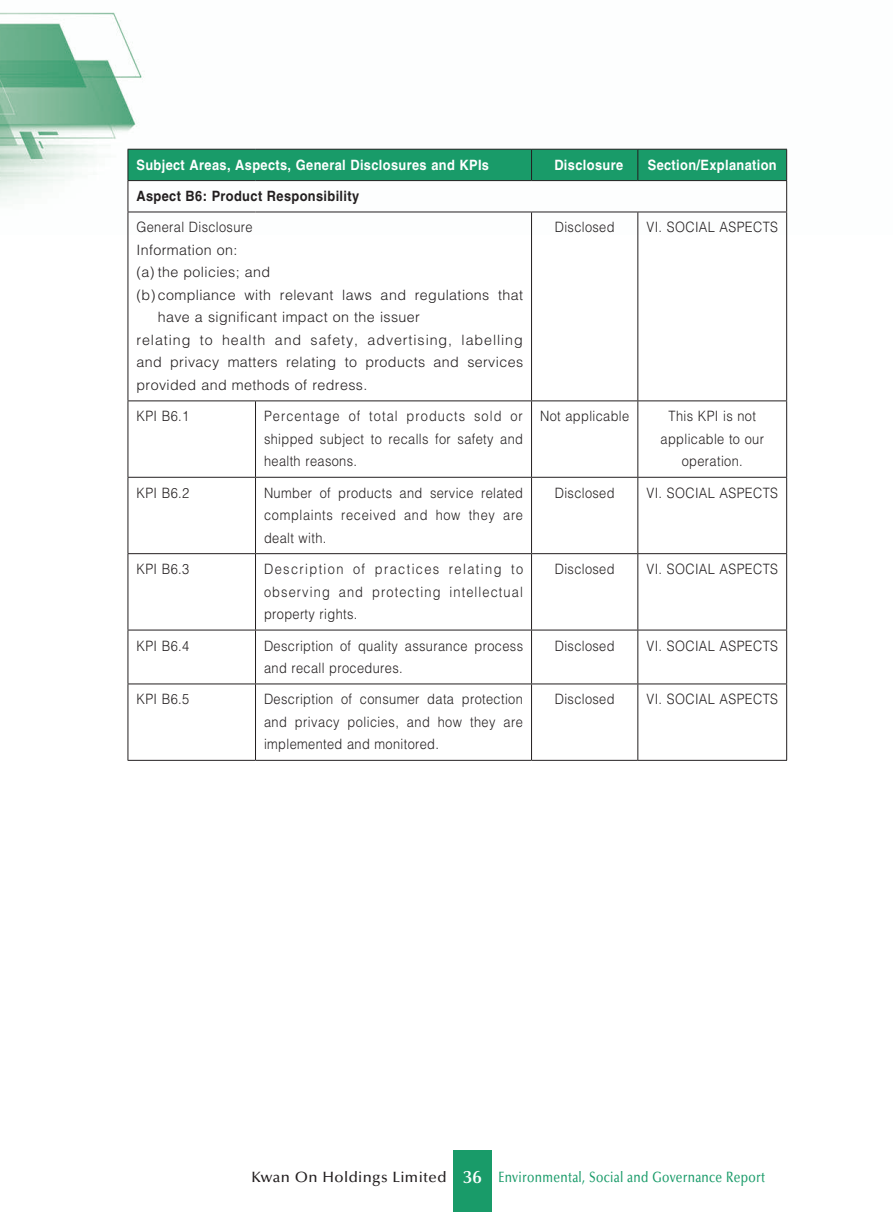
<style>
.page{position:relative;width:893px;height:1212px;background:#fff}
.page>*{position:absolute;margin:0;border:0;box-sizing:border-box;transform-origin:0 0}
.t1{font:500 15px "Optima LT Std";letter-spacing:.025em;color:#199b69;scale:.8 1}
.t2{font:300 14.25px/22.5px "Helvetica LT Std";letter-spacing:.03em;color:#231f20;text-align:justify;scale:.9 1}
.t3{font:300 14.25px "Helvetica LT Std";letter-spacing:.03em;color:#231f20}
.t4{font:700 14.25px "Helvetica LT Std";letter-spacing:.03em;color:#fff;scale:.9 1}
.t5{font:300 14.25px "Helvetica LT Std";letter-spacing:.065em;color:#231f20}
.t6{font:700 14.25px "Helvetica LT Std";letter-spacing:.03em;color:#231f20;scale:.9 1}
.s1{color:#231f20}
.s2{font-weight:600;font-size:18px;color:#fff}
</style>
<div class="page">
<div style="left:453px;top:1150px;width:39px;height:62px;background:#199b69"></div>
<img style="left:0;top:12px;width:788px;height:222px">
<div style="left:129px;top:150px;width:657px;height:30px;background:#199b69"></div>
<hr style="left:128px;top:149px;width:127px;height:1px;background:#231f20">
<hr style="left:128px;top:150px;width:1px;height:30px;background:#231f20">
<hr style="left:255px;top:149px;width:276px;height:1px;background:#231f20">
<hr style="left:531px;top:149px;width:107px;height:1px;background:#231f20">
<hr style="left:531px;top:150px;width:1px;height:30px;background:#231f20">
<hr style="left:638px;top:149px;width:149px;height:1px;background:#231f20">
<hr style="left:637px;top:150px;width:1px;height:30px;background:#231f20">
<hr style="left:786px;top:150px;width:1px;height:30px;background:#231f20">
<hr style="left:128px;top:180px;width:127px;height:1px;background:#231f20">
<hr style="left:255px;top:180px;width:276px;height:1px;background:#231f20">
<hr style="left:531px;top:180px;width:107px;height:1px;background:#231f20">
<hr style="left:638px;top:180px;width:149px;height:1px;background:#231f20">
<hr style="left:637px;top:212px;width:1px;height:188px;background:#231f20">
<hr style="left:786px;top:212px;width:1px;height:188px;background:#231f20">
<hr style="left:128px;top:401px;width:1px;height:76px;background:#231f20">
<hr style="left:255px;top:401px;width:1px;height:76px;background:#231f20">
<hr style="left:531px;top:400px;width:107px;height:1px;background:#231f20">
<hr style="left:531px;top:401px;width:1px;height:76px;background:#231f20">
<hr style="left:638px;top:400px;width:149px;height:1px;background:#231f20">
<hr style="left:637px;top:401px;width:1px;height:76px;background:#231f20">
<hr style="left:786px;top:401px;width:1px;height:76px;background:#231f20">
<hr style="left:128px;top:478px;width:1px;height:75px;background:#231f20">
<hr style="left:255px;top:478px;width:1px;height:75px;background:#231f20">
<hr style="left:531px;top:477px;width:107px;height:1px;background:#231f20">
<hr style="left:531px;top:478px;width:1px;height:75px;background:#231f20">
<hr style="left:638px;top:477px;width:149px;height:1px;background:#231f20">
<hr style="left:637px;top:478px;width:1px;height:75px;background:#231f20">
<hr style="left:786px;top:478px;width:1px;height:75px;background:#231f20">
<hr style="left:128px;top:554px;width:1px;height:76px;background:#231f20">
<hr style="left:255px;top:554px;width:1px;height:76px;background:#231f20">
<hr style="left:531px;top:553px;width:107px;height:1px;background:#231f20">
<hr style="left:531px;top:554px;width:1px;height:76px;background:#231f20">
<hr style="left:638px;top:553px;width:149px;height:1px;background:#231f20">
<hr style="left:637px;top:554px;width:1px;height:76px;background:#231f20">
<hr style="left:786px;top:554px;width:1px;height:76px;background:#231f20">
<hr style="left:128px;top:630px;width:1px;height:53px;background:#231f20">
<hr style="left:255px;top:630px;width:1px;height:53px;background:#231f20">
<hr style="left:531px;top:630px;width:107px;height:1px;background:#231f20">
<hr style="left:531px;top:630px;width:1px;height:53px;background:#231f20">
<hr style="left:638px;top:630px;width:149px;height:1px;background:#231f20">
<hr style="left:637px;top:630px;width:1px;height:53px;background:#231f20">
<hr style="left:786px;top:630px;width:1px;height:53px;background:#231f20">
<hr style="left:128px;top:684px;width:1px;height:76px;background:#231f20">
<hr style="left:255px;top:684px;width:1px;height:76px;background:#231f20">
<hr style="left:531px;top:683px;width:107px;height:1px;background:#231f20">
<hr style="left:531px;top:684px;width:1px;height:76px;background:#231f20">
<hr style="left:638px;top:683px;width:149px;height:1px;background:#231f20">
<hr style="left:637px;top:684px;width:1px;height:76px;background:#231f20">
<hr style="left:786px;top:684px;width:1px;height:76px;background:#231f20">
<hr style="left:128px;top:477px;width:127px;height:1px;background:#231f20">
<hr style="left:255px;top:477px;width:276px;height:1px;background:#231f20">
<hr style="left:128px;top:553px;width:127px;height:1px;background:#231f20">
<hr style="left:255px;top:553px;width:276px;height:1px;background:#231f20">
<hr style="left:128px;top:630px;width:127px;height:1px;background:#231f20">
<hr style="left:255px;top:630px;width:276px;height:1px;background:#231f20">
<hr style="left:128px;top:683px;width:127px;height:1px;background:#231f20">
<hr style="left:255px;top:683px;width:276px;height:1px;background:#231f20">
<hr style="left:128px;top:181px;width:1px;height:31px;background:#231f20">
<hr style="left:786px;top:181px;width:1px;height:31px;background:#231f20">
<hr style="left:531px;top:212px;width:107px;height:1px;background:#231f20">
<hr style="left:638px;top:212px;width:149px;height:1px;background:#231f20">
<hr style="left:128px;top:212px;width:127px;height:1px;background:#231f20">
<hr style="left:128px;top:212px;width:1px;height:188px;background:#231f20">
<hr style="left:255px;top:212px;width:276px;height:1px;background:#231f20">
<hr style="left:531px;top:212px;width:1px;height:188px;background:#231f20">
<hr style="left:128px;top:400px;width:127px;height:1px;background:#231f20">
<hr style="left:255px;top:400px;width:276px;height:1px;background:#231f20">
<hr style="left:128px;top:760px;width:127px;height:1px;background:#231f20">
<hr style="left:255px;top:760px;width:276px;height:1px;background:#231f20">
<hr style="left:531px;top:760px;width:107px;height:1px;background:#231f20">
<hr style="left:638px;top:760px;width:149px;height:1px;background:#231f20">
<p class="t4" style="left:136px;top:157px;width:393px">Subject Areas, Aspects, General Disclosures and KPIs</p>
<p class="t4" style="left:554px;top:157px;width:78px">Disclosure</p>
<p class="t4" style="left:648px;top:157px;width:145px">Section/Explanation</p>
<p class="t6" style="left:136px;top:187px;width:249px">Aspect B6: Product Responsibility</p>
<p class="t2" style="left:136px;top:216px;width:131px">General Disclosure</p>
<p class="t3" style="left:136px;top:241px;width:103px">Information on:</p>
<p class="t3" style="left:136px;top:263px;width:135px">(a) the policies; and</p>
<p class="t3" style="left:136px;top:286px;width:388px">(b) compliance with relevant laws and regulations that</p>
<p class="t3" style="left:158px;top:308px;width:264px">have a significant impact on the issuer</p>
<p class="t5" style="left:136px;top:331px;width:388px">relating to health and safety, advertising, labelling</p>
<p class="t3" style="left:136px;top:353px;width:388px">and privacy matters relating to products and services</p>
<p class="t3" style="left:136px;top:376px;width:232px">provided and methods of redress.</p>
<p class="t2" style="left:555px;top:216px;width:68px">Disclosed</p>
<p class="t2" style="left:646px;top:216px;width:148px">VI. SOCIAL ASPECTS</p>
<p class="t2" style="left:136px;top:405px;width:60px">KPI B6.1</p>
<p class="t2" style="left:264px;top:405px;width:289px">Percentage of total products sold or shipped subject to recalls for safety and health reasons.</p>
<p class="t2" style="left:540px;top:405px;width:101px">Not applicable</p>
<p class="t2" style="left:661px;top:405px;width:116px;text-align:center">This KPI is not applicable to our operation.</p>
<p class="t2" style="left:136px;top:481px;width:60px">KPI B6.2</p>
<p class="t2" style="left:264px;top:481px;width:289px">Number of products and service related complaints received and how they are dealt with.</p>
<p class="t2" style="left:555px;top:481px;width:68px">Disclosed</p>
<p class="t2" style="left:646px;top:481px;width:148px">VI. SOCIAL ASPECTS</p>
<p class="t2" style="left:136px;top:558px;width:60px">KPI B6.3</p>
<p class="t2" style="left:264px;top:558px;width:289px">Description of practices relating to observing and protecting intellectual property rights.</p>
<p class="t2" style="left:555px;top:558px;width:68px">Disclosed</p>
<p class="t2" style="left:646px;top:558px;width:148px">VI. SOCIAL ASPECTS</p>
<p class="t2" style="left:136px;top:634px;width:60px">KPI B6.4</p>
<p class="t2" style="left:264px;top:634px;width:289px">Description of quality assurance process and recall procedures.</p>
<p class="t2" style="left:555px;top:634px;width:68px">Disclosed</p>
<p class="t2" style="left:646px;top:634px;width:148px">VI. SOCIAL ASPECTS</p>
<p class="t2" style="left:136px;top:688px;width:60px">KPI B6.5</p>
<p class="t2" style="left:264px;top:688px;width:289px">Description of consumer data protection and privacy policies, and how they are implemented and monitored.</p>
<p class="t2" style="left:555px;top:688px;width:68px">Disclosed</p>
<p class="t2" style="left:646px;top:688px;width:148px">VI. SOCIAL ASPECTS</p>
<p class="t1" style="left:251px;top:1168px;width:644px"><span class="s1">Kwan On Holdings Limited</span> <span class="s2">36</span> Environmental, Social and Governance Report</p>
</div>
